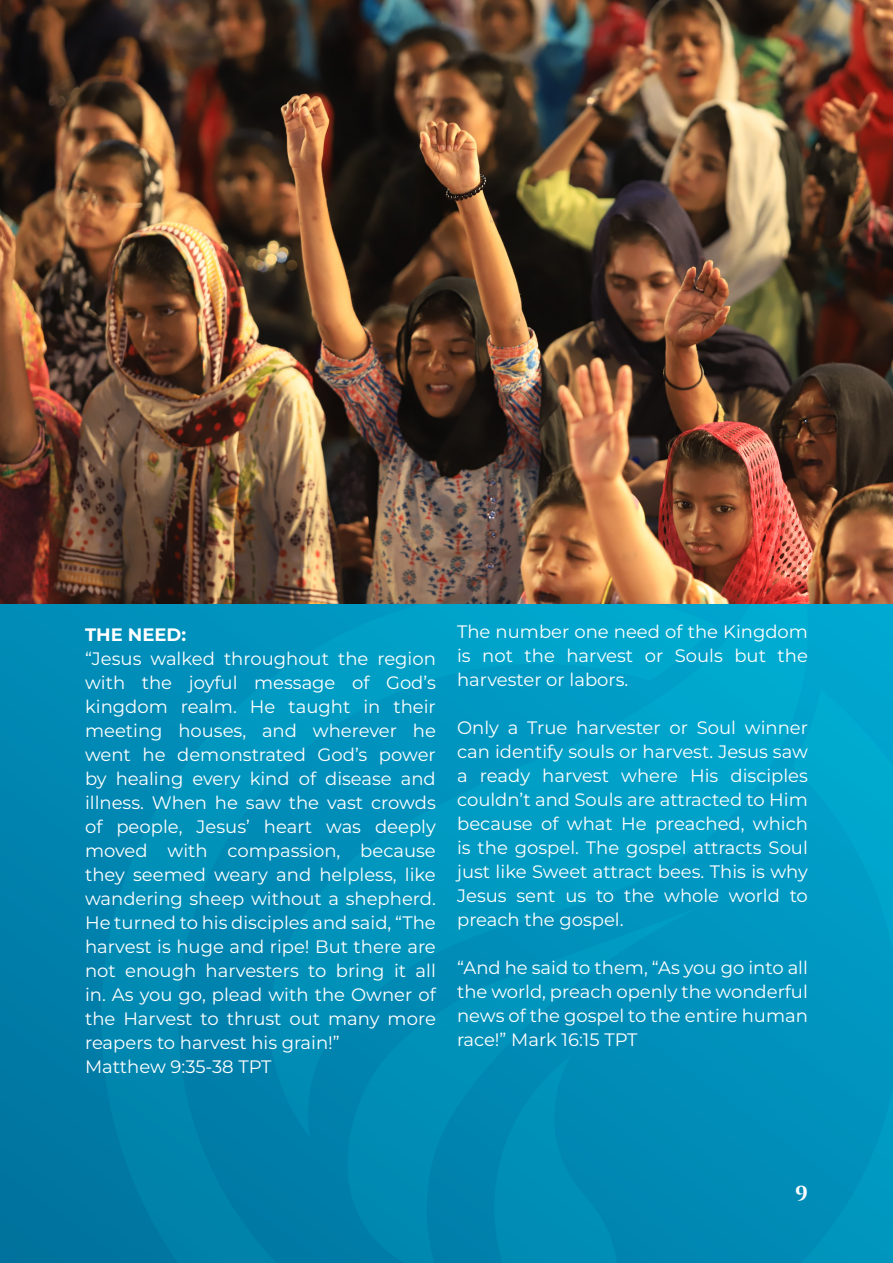
<style>
.page{position:relative;width:893px;height:1263px;background:#fff}
.page>*{position:absolute;margin:0;border:0;box-sizing:border-box;transform-origin:0 0}
.t1{font:700 20.25px "Cinzel Decorative";color:#fff}
.t2{font:18px/24px "Montserrat";color:#fff;text-align:justify}
.t3{font:700 18px "Montserrat";color:#fff}
</style>
<div class="page">
<svg style="left:1px;top:604px;width:42px;height:659px"></svg>
<img style="left:0;top:604px;width:1px;height:659px">
<img style="left:43px;top:604px;width:850px;height:659px">
<img style="left:0;top:0;width:893px;height:604px">
<p class="t3" style="left:85px;top:622px;width:103px">THE NEED:</p>
<p class="t2" style="left:85px;top:646px;width:352px">“Jesus walked throughout the region with the joyful message of God’s kingdom realm. He taught in their meeting houses, and wherever he went he demonstrated God’s power by healing every kind of disease and illness. When he saw the vast crowds of people, Jesus’ heart was deeply moved with compassion, because they seemed weary and helpless, like wandering sheep without a shepherd.<br>He turned to his disciples and said, “The harvest is huge and ripe! But there are not enough harvesters to bring it all in. As you go, plead with the Owner of the Harvest to thrust out many more reapers to harvest his grain!”</p>
<p class="t2" style="left:85px;top:1054px;width:188px">Matthew 9:35-38 TPT</p>
<p class="t2" style="left:457px;top:619px;width:352px">The number one need of the Kingdom is not the harvest or Souls but the harvester or labors.</p>
<p class="t2" style="left:457px;top:715px;width:352px">Only a True harvester or Soul winner can identify souls or harvest. Jesus saw a ready harvest where His disciples couldn’t and Souls are attracted to Him because of what He preached, which is the gospel. The gospel attracts Soul just like Sweet attract bees. This is why Jesus sent us to the whole world to preach the gospel.</p>
<p class="t2" style="left:457px;top:955px;width:352px">“And he said to them, “As you go into all the world, preach openly the wonderful news of the gospel to the entire human race!” Mark 16:15 TPT</p>
<p class="t1" style="left:795px;top:1178px;width:14px">9</p>
</div>
